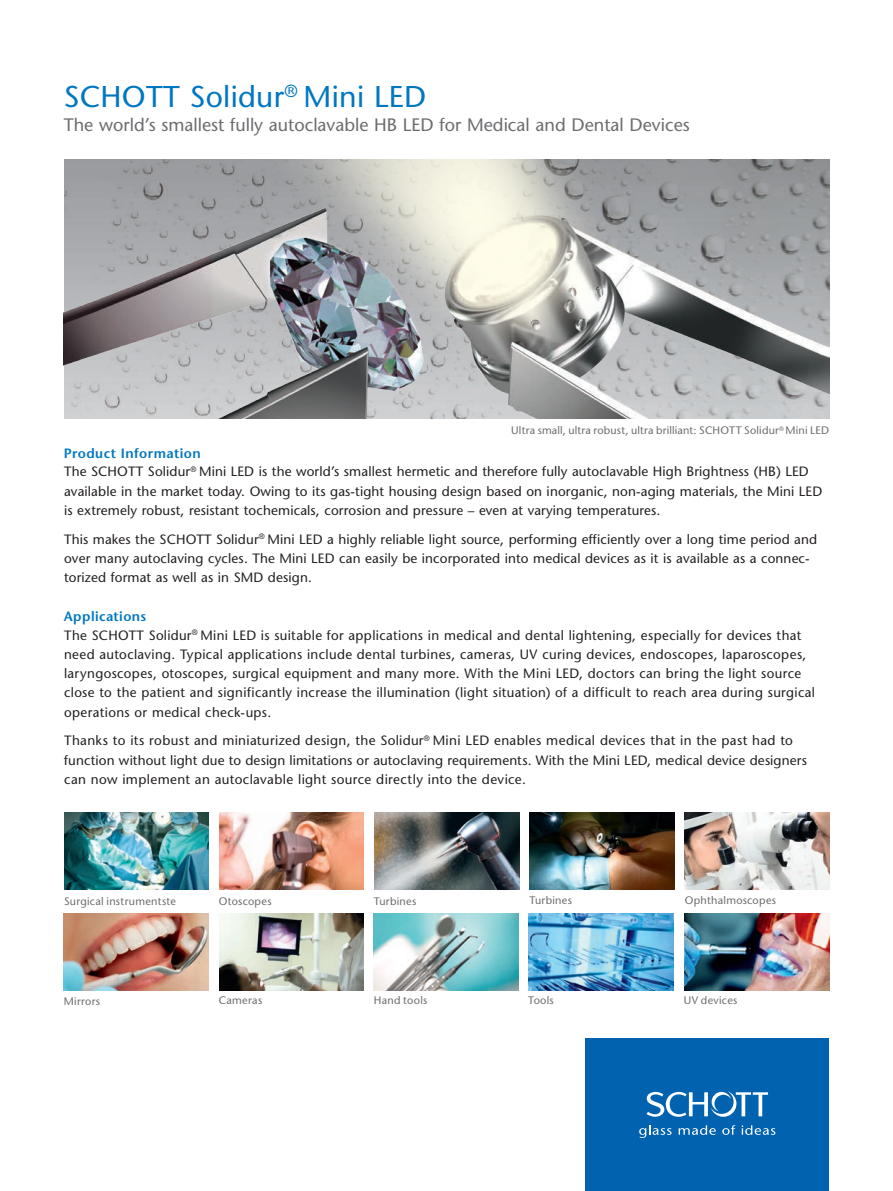
<style>
.page{position:relative;width:893px;height:1191px;background:#fff}
.page>*{position:absolute;margin:0;border:0;box-sizing:border-box;transform-origin:0 0}
.t1{font:500 30px "Stone Sans Std";letter-spacing:.01em;color:#0077c0}
.t2{font:500 18px "Stone Sans Std";color:#6c6d70}
.t3{font:500 13.5px/19.2px "Stone Sans Std";letter-spacing:.015em;color:#231f20}
.t4{font:600 13.5px "Stone Sans Std";letter-spacing:.03em;color:#0077c0}
.t5{font:500 10.8px "Stone Sans Std";letter-spacing:.025em;color:#6c6d70}
</style>
<div class="page">
<div style="left:585px;top:1038px;width:244px;height:153px;background:#0162b0"></div>
<svg style="left:639px;top:1125px;width:33px;height:13px"></svg>
<svg style="left:679px;top:1125px;width:37px;height:9px"></svg>
<svg style="left:722px;top:1125px;width:13px;height:9px"></svg>
<svg style="left:742px;top:1125px;width:33px;height:9px"></svg>
<svg style="left:647px;top:1091px;width:121px;height:25px"></svg>
<img style="left:64px;top:812px;width:145px;height:77px">
<img style="left:529px;top:812px;width:145px;height:77px">
<img style="left:220px;top:914px;width:144px;height:76px">
<img style="left:219px;top:812px;width:145px;height:77px">
<img style="left:685px;top:812px;width:144px;height:77px">
<img style="left:374px;top:914px;width:144px;height:76px">
<img style="left:529px;top:914px;width:145px;height:76px">
<img style="left:374px;top:812px;width:145px;height:77px">
<img style="left:64px;top:914px;width:144px;height:76px">
<img style="left:685px;top:914px;width:144px;height:76px">
<img style="left:64px;top:159px;width:765px;height:260px">
<h1 class="t1" style="left:64px;top:79px;width:364px">SCHOTT Solidur<sup>®</sup> Mini LED</h1>
<h2 class="t2" style="left:64px;top:114px;width:628px">The world’s smallest fully autoclavable HB LED for Medical and Dental Devices</h2>
<p class="t4" style="left:64px;top:445px;width:138px">Product Information</p>
<p class="t5" style="left:511px;top:424px;width:319px">Ultra small, ultra robust, ultra brilliant: SCHOTT Solidur<sup>®</sup> Mini LED</p>
<p class="t3" style="left:64px;top:462px;width:760px">The SCHOTT Solidur<sup>®</sup> Mini LED is the world’s smallest hermetic and therefore fully autoclavable High Brightness (HB) LED available in the market today. Owing to its gas-tight housing design based on inorganic, non-aging materials, the Mini LED is extremely robust, resistant tochemicals, corrosion and pressure – even at varying temperatures.</p>
<p class="t3" style="left:64px;top:529px;width:755px">This makes the SCHOTT Solidur<sup>®</sup> Mini LED a highly reliable light source, performing efficiently over a long time period and over many autoclaving cycles. The Mini LED can easily be incorporated into medical devices as it is available as a connec&shy;torized format as well as in SMD design.</p>
<p class="t4" style="left:64px;top:608px;width:84px">Applications</p>
<p class="t3" style="left:64px;top:625px;width:752px">The SCHOTT Solidur<sup>®</sup> Mini LED is suitable for applications in medical and dental lightening, especially for devices that need autoclaving. Typical applications include dental turbines, cameras, UV curing devices, endoscopes, laparoscopes, laryngoscopes, otoscopes, surgical equipment and many more. With the Mini LED, doctors can bring the light source close to the patient and significantly increase the illumination (light situation) of a difficult to reach area during surgical operations or medical check-ups.</p>
<p class="t3" style="left:64px;top:731px;width:744px">Thanks to its robust and miniaturized design, the Solidur<sup>®</sup> Mini LED enables medical devices that in the past had to function without light due to design limitations or autoclaving requirements. With the Mini LED, medical device designers can now implement an autoclavable light source directly into the device.</p>
<p class="t5" style="left:219px;top:894px;width:54px">Otoscopes</p>
<p class="t5" style="left:685px;top:893px;width:93px">Ophthalmoscopes</p>
<p class="t5" style="left:64px;top:894px;width:113px">Surgical instrumentste</p>
<p class="t5" style="left:529px;top:893px;width:44px">Turbines</p>
<p class="t5" style="left:374px;top:894px;width:44px">Turbines</p>
<p class="t5" style="left:64px;top:995px;width:38px">Mirrors</p>
<p class="t5" style="left:528px;top:994px;width:27px">Tools</p>
<p class="t5" style="left:684px;top:994px;width:55px">UV devices</p>
<p class="t5" style="left:374px;top:994px;width:55px">Hand tools</p>
<p class="t5" style="left:219px;top:994px;width:45px">Cameras</p>
</div>
